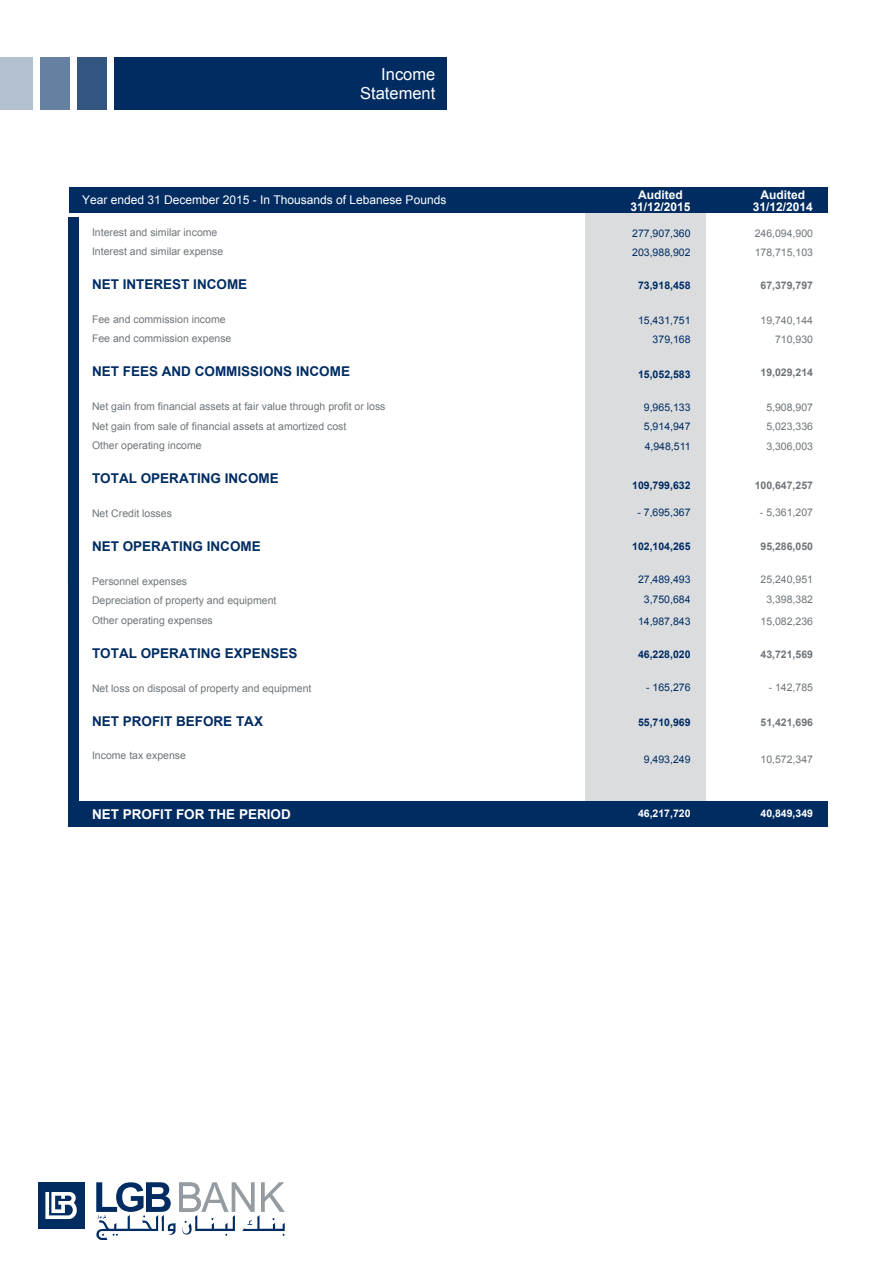
<style>
.page{position:relative;width:893px;height:1263px;background:#fff}
.page>*{position:absolute;margin:0;border:0;box-sizing:border-box;transform-origin:0 0}
.t1{font:16.5px/19.8px "Arial";color:#fff;text-align:right}
.t2{font:700 13.5px "Arial";color:#002c62}
.t3{font:700 13.5px "Arial";color:#fff}
.t4{font:12px "Arial";color:#fff}
.t5{font:700 12px/12px "Arial";color:#fff;text-align:center}
.t6{font:10.5px/19.5px "Arial";color:#6f757a}
.t7{font:10.5px/19.5px "Arial";color:#002c62}
.t8{font:700 10.5px "Arial";color:#002c62}
.t9{font:700 10.5px "Arial";color:#6f757a}
.t10{font:700 10.5px "Arial";color:#fff}
</style>
<div class="page">
<div style="left:585px;top:211px;width:120px;height:612px;background:#dadcde"></div>
<div style="left:69px;top:187px;width:758px;height:26px;background:#002c62"></div>
<div style="left:69px;top:801px;width:758px;height:26px;background:#002c62"></div>
<div style="left:114px;top:57px;width:333px;height:53px;background:#002c62"></div>
<div style="left:77px;top:57px;width:30px;height:53px;background:#335681"></div>
<div style="left:40px;top:57px;width:30px;height:53px;background:#6680a0"></div>
<div style="left:0;top:57px;width:32px;height:53px;background:#b3c0d0"></div>
<div style="left:68px;top:586px;width:11px;height:241px;background:#002c62"></div>
<div style="left:68px;top:217px;width:11px;height:375px;background:#002c62"></div>
<div style="left:38px;top:1182px;width:46px;height:47px;background:#002c62"></div>
<svg style="left:45px;top:1192px;width:32px;height:27px"></svg>
<svg style="left:96px;top:1182px;width:189px;height:58px"></svg>
<h1 class="t1" style="left:360px;top:64px;width:77px">Income<br>Statement</h1>
<p class="t4" style="left:82px;top:192px;width:366px">Year ended 31 December 2015 - In Thousands of Lebanese Pounds</p>
<p class="t6" style="left:92px;top:222px;width:133px">Interest and similar income<br>Interest and similar expense</p>
<p class="t2" style="left:92px;top:275px;width:157px">NET INTEREST INCOME</p>
<p class="t6" style="left:92px;top:309px;width:141px">Fee and commission income<br>Fee and commission expense</p>
<p class="t2" style="left:92px;top:362px;width:260px">NET FEES AND COMMISSIONS INCOME</p>
<p class="t6" style="left:92px;top:397px;width:295px">Net gain from financial assets at fair value through profit or loss<br>Net gain from sale of financial assets at amortized cost<br>Other operating income</p>
<p class="t2" style="left:92px;top:469px;width:188px">TOTAL OPERATING INCOME</p>
<p class="t6" style="left:92px;top:504px;width:81px">Net Credit losses</p>
<p class="t2" style="left:92px;top:537px;width:170px">NET OPERATING INCOME</p>
<p class="t6" style="left:92px;top:571px;width:186px">Personnel expenses<br>Depreciation of property and equipment<br>Other operating expenses</p>
<p class="t2" style="left:92px;top:644px;width:207px">TOTAL OPERATING EXPENSES</p>
<p class="t6" style="left:92px;top:678px;width:221px">Net loss on disposal of property and equipment</p>
<p class="t2" style="left:92px;top:712px;width:173px">NET PROFIT BEFORE TAX</p>
<p class="t6" style="left:92px;top:746px;width:95px">Income tax expense</p>
<p class="t5" style="left:630px;top:189px;width:62px">Audited<br>31/12/2015</p>
<p class="t5" style="left:753px;top:189px;width:62px">Audited<br>31/12/2014</p>
<p class="t7" style="left:632px;top:223px;width:60px">277,907,360<br>203,988,902</p>
<p class="t8" style="left:638px;top:278px;width:54px">73,918,458</p>
<p class="t7" style="left:638px;top:310px;width:54px;text-align:right">15,431,751<br>379,168</p>
<p class="t8" style="left:638px;top:367px;width:54px">15,052,583</p>
<p class="t7" style="left:644px;top:397px;width:48px;text-align:justify">9,965,133<br>5,914,947<br>4,948,511</p>
<p class="t8" style="left:632px;top:478px;width:60px">109,799,632</p>
<p class="t7" style="left:637px;top:502px;width:55px">- 7,695,367</p>
<p class="t8" style="left:632px;top:539px;width:60px">102,104,265</p>
<p class="t7" style="left:638px;top:570px;width:54px;text-align:center">27,489,493<br>3,750,684</p>
<p class="t7" style="left:638px;top:612px;width:54px">14,987,843</p>
<p class="t8" style="left:638px;top:647px;width:54px">46,228,020</p>
<p class="t7" style="left:646px;top:678px;width:46px">- 165,276</p>
<p class="t8" style="left:638px;top:715px;width:54px">55,710,969</p>
<p class="t7" style="left:644px;top:750px;width:48px">9,493,249</p>
<p class="t6" style="left:755px;top:223px;width:60px">246,094,900<br>178,715,103</p>
<p class="t9" style="left:760px;top:278px;width:54px">67,379,797</p>
<p class="t6" style="left:760px;top:310px;width:54px;text-align:right">19,740,144<br>710,930</p>
<p class="t9" style="left:760px;top:365px;width:54px">19,029,214</p>
<p class="t6" style="left:766px;top:397px;width:48px;text-align:justify">5,908,907<br>5,023,336<br>3,306,003</p>
<p class="t9" style="left:755px;top:478px;width:60px">100,647,257</p>
<p class="t6" style="left:760px;top:502px;width:55px">- 5,361,207</p>
<p class="t9" style="left:760px;top:539px;width:54px">95,286,050</p>
<p class="t6" style="left:760px;top:570px;width:54px;text-align:center">25,240,951<br>3,398,382</p>
<p class="t6" style="left:760px;top:612px;width:54px">15,082,236</p>
<p class="t9" style="left:760px;top:647px;width:54px">43,721,569</p>
<p class="t6" style="left:769px;top:678px;width:46px">- 142,785</p>
<p class="t9" style="left:760px;top:715px;width:54px">51,421,696</p>
<p class="t6" style="left:760px;top:750px;width:54px">10,572,347</p>
<p class="t3" style="left:92px;top:805px;width:200px">NET PROFIT FOR THE PERIOD</p>
<p class="t10" style="left:638px;top:806px;width:54px">46,217,720</p>
<p class="t10" style="left:760px;top:806px;width:54px">40,849,349</p>
</div>
